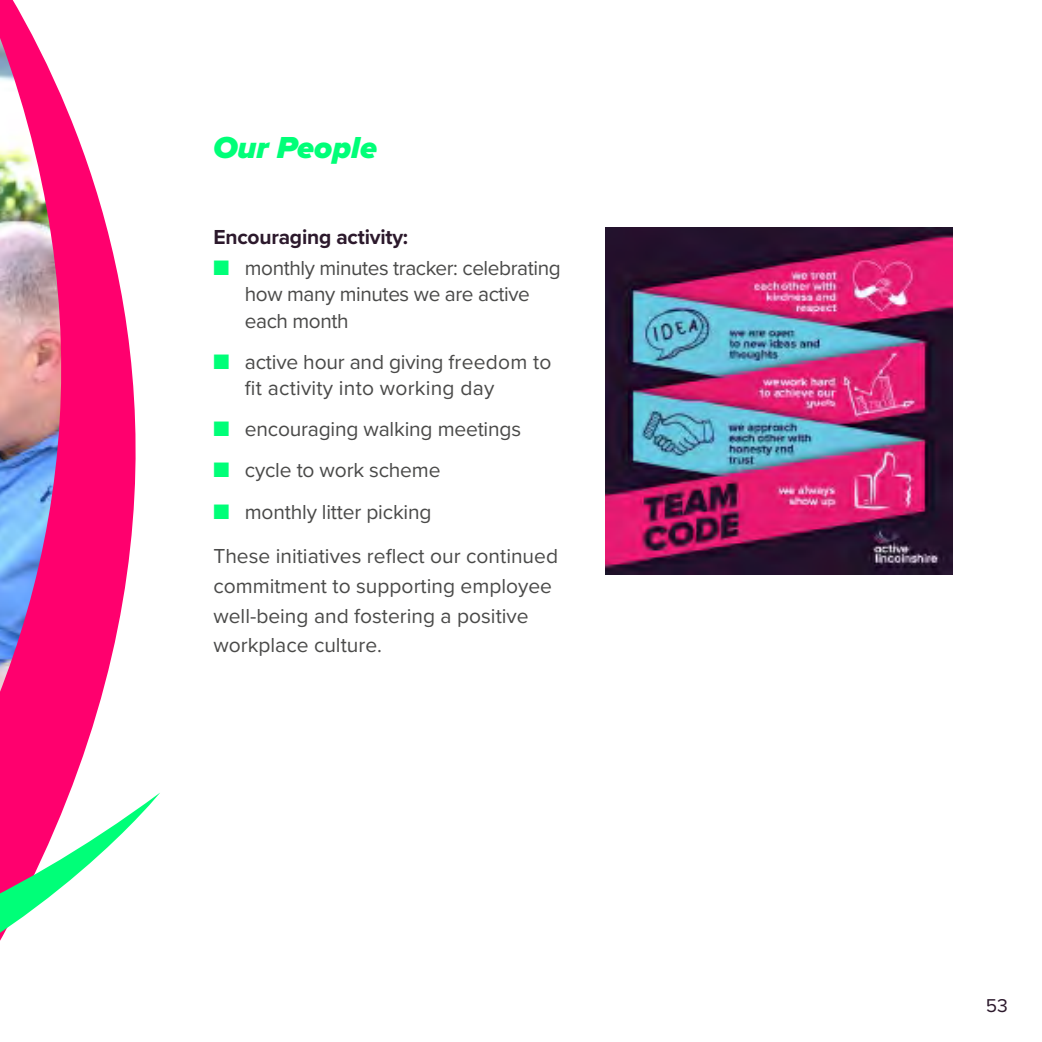
<style>
.page{position:relative;width:1042px;height:1042px;background:#fff}
.page>*{position:absolute;margin:0;border:0;box-sizing:border-box;transform-origin:0 0}
.t1{font:italic 900 31.5px "Proxima Nova";color:#00ff78}
.t2{font:21px/26.2px "Proxima Nova";letter-spacing:-.01em;color:#4a4a49}
.t3{font:21px/26.2px "Proxima Nova";letter-spacing:.01em;color:#4a4a49}
.t4{font:700 21px "Proxima Nova";letter-spacing:-.01em;color:#2c192c}
.t5{font:19.25px "Proxima Nova";color:#2c192c}
.s1{color:#00ff78}
</style>
<div class="page">
<svg style="left:0;top:0;width:136px;height:706px"></svg>
<svg style="left:0;top:706px;width:160px;height:235px"></svg>
<img style="left:606px;top:227px;width:346px;height:347px">
<h1 class="t1" style="left:213px;top:129px;width:165px">Our People</h1>
<p class="t4" style="left:213px;top:221px;width:196px">Encouraging activity:</p>
<p class="t2" style="left:245px;top:254px;width:317px;text-indent:-31px"><span class="s1">■</span> monthly minutes tracker: celebrating how many minutes we are active each month</p>
<p class="t3" style="left:245px;top:348px;width:308px;text-indent:-31px"><span class="s1">■</span> active hour and giving freedom to fit activity into working day</p>
<p class="t2" style="left:213px;top:415px;width:309px"><span class="s1">■</span> encouraging walking meetings</p>
<p class="t2" style="left:213px;top:456px;width:229px"><span class="s1">■</span> cycle to work scheme</p>
<p class="t2" style="left:213px;top:488px;width:346px;line-height:44.6px"><span class="s1">■</span> monthly litter picking<br>These initiatives reflect our continued</p>
<p class="t2" style="left:213px;top:570px;width:340px;line-height:29.8px">commitment to supporting employee well-being and fostering a positive workplace culture.</p>
<p class="t5" style="left:985px;top:991px;width:24px">53</p>
</div>
